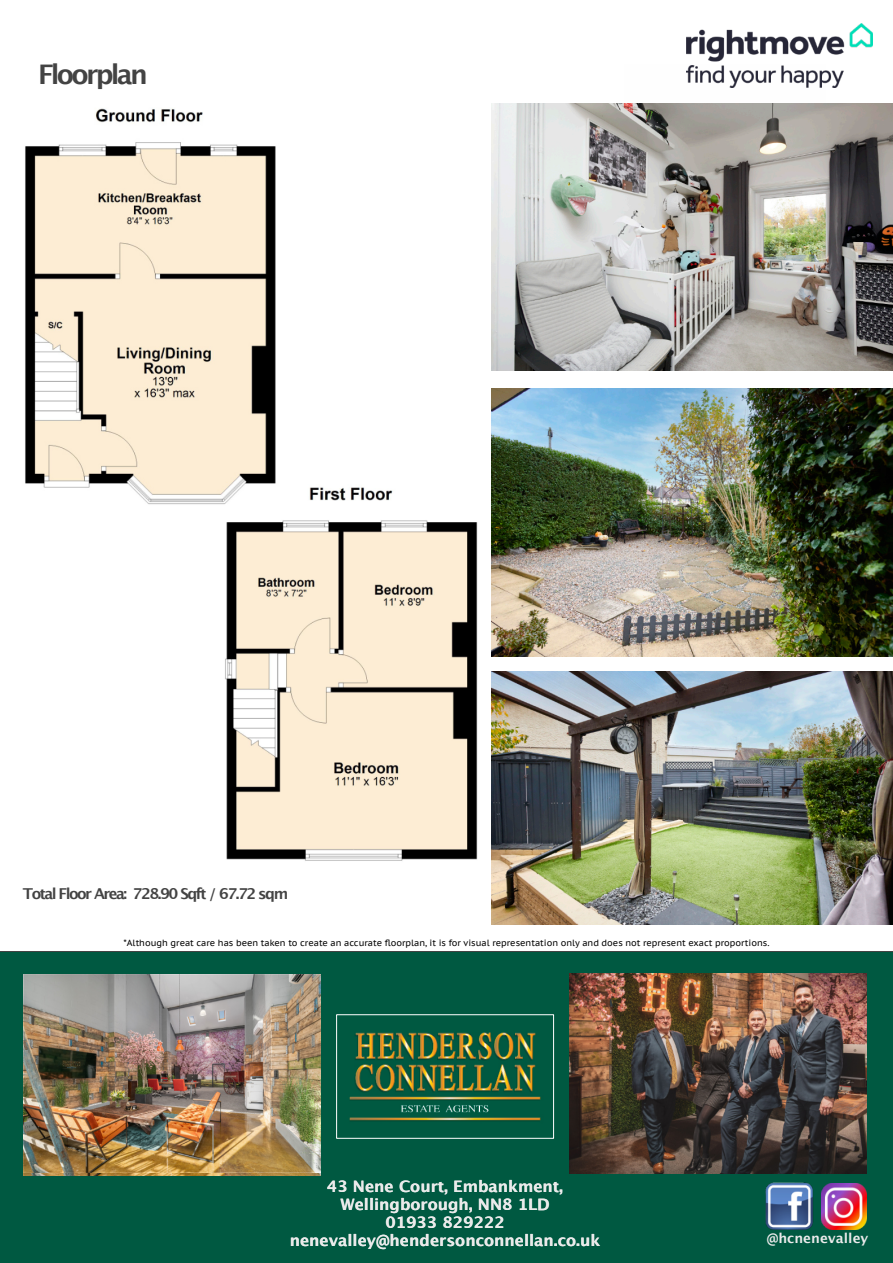
<style>
.page{position:relative;width:893px;height:1263px;background:#fff}
.page>*{position:absolute;margin:0;border:0;box-sizing:border-box;transform-origin:0 0}
.t1{font:700 27px "Lucida Grande";letter-spacing:-.1em;color:#434343}
.t2{font:700 15.75px/18px "Lucida Grande";color:#ebebeb;text-align:center}
.t3{font:700 15px "Lucida Grande";letter-spacing:-.1em;color:#434343}
.t4{font:700 13.5px "Lucida Grande";color:#ebebeb}
.t5{font:9px "PT Sans Caption";color:#000}
</style>
<div class="page">
<div style="left:0;top:952px;width:893px;height:311px;background:#005941"></div>
<img style="left:349px;top:1032px;width:192px;height:89px">
<div style="left:336px;top:1014px;width:218px;height:125px;border:1px solid #fff"></div>
<img style="left:570px;top:974px;width:296px;height:200px">
<img style="left:765px;top:1182px;width:48px;height:48px">
<img style="left:821px;top:1184px;width:46px;height:45px">
<img style="left:686px;top:24px;width:186px;height:64px">
<img style="left:24px;top:975px;width:297px;height:198px">
<img style="left:491px;top:672px;width:402px;height:253px">
<img style="left:491px;top:388px;width:402px;height:268px">
<img style="left:491px;top:103px;width:402px;height:268px">
<img style="left:225px;top:487px;width:253px;height:374px">
<img style="left:25px;top:108px;width:259px;height:400px">
<h1 class="t1" style="left:38px;top:62px;width:111px">Floorplan</h1>
<h3 class="t3" style="left:23px;top:887px;width:267px">Total Floor Area: 728.90 Sqft / 67.72 sqm</h3>
<p class="t5" style="left:123px;top:939px;width:648px">*Although great care has been taken to create an accurate floorplan, it is for visual representation only and does not represent exact proportions.</p>
<h2 class="t2" style="left:290px;top:1178px;width:312px">43 Nene Court, Embankment,<br>Wellingborough, NN8 1LD<br>01933 829222 nenevalley@hendersonconnellan.co.uk</h2>
<h3 class="t4" style="left:767px;top:1233px;width:103px">@hcnenevalley</h3>
</div>
